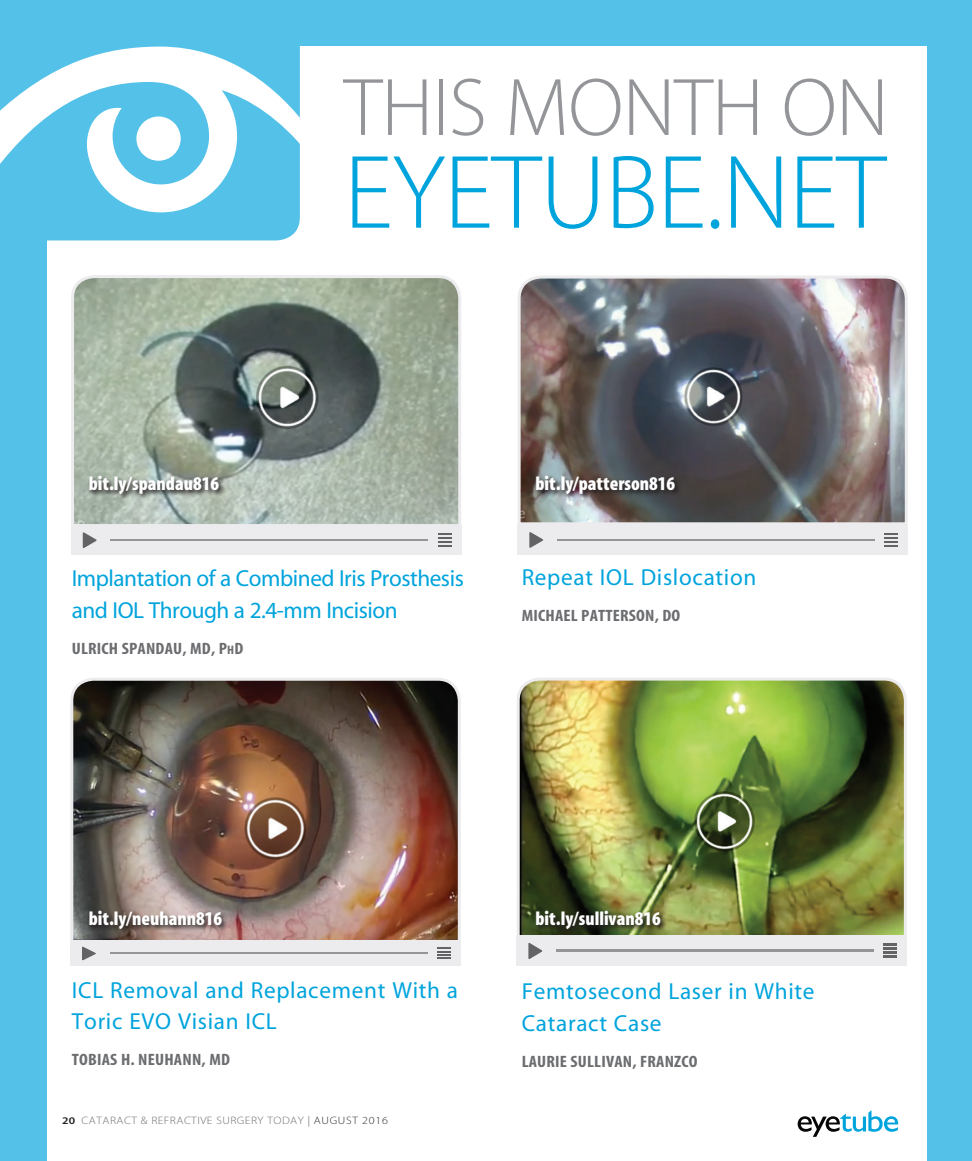
<style>
.page{position:relative;width:972px;height:1161px;background:#54c1e9}
.page>*{position:absolute;margin:0;border:0;box-sizing:border-box;transform-origin:0 0}
.headline{font:105.6px "Myriad MM 215 600";letter-spacing:-.01em;color:#00a4dc}
.headline-2{font:82.35px "Myriad MM 215 600";letter-spacing:-.01em;color:#939598}
.headline-3{font:23.25px/31.5px "Myriad MM 400 600";letter-spacing:.03em;color:#00a4dc}
.headline-4{font:23.25px/31.5px "Myriad MM 400 600";letter-spacing:-.02em;color:#00a4dc}
.subhead{font:19.5px "Myriad MM 830 300";color:#fff}
.author{font:16.5px "Myriad MM 700 300";letter-spacing:.01em;color:#6c6d70;scale:1.1 1}
.t1{font:10.8px "Myriad MM 215 600";letter-spacing:.04em;color:#6c6d70;scale:1.11 1}
.s1{font-family:"Myriad MM SC750 700 300";font-size:12.3px}
.s2{font-family:"Myriad MM 565 600";font-size:10.2px;color:#231f20}
.s3{font-family:"Myriad MM 400 600";color:#939598}
.s4{color:#312f30}
</style>
<div class="page">
<div style="left:48px;top:47px;width:879px;height:1114px;background:#fff"></div>
<div style="left:48px;top:46px;width:252px;height:194px;background:#54c1e9"></div>
<svg style="left:0;top:47px;width:300px;height:165px;fill:#54c1e9"></svg>
<div style="left:136px;top:116px;width:45px;height:45px;background:#fff;border-radius:50%"></div>
<svg style="left:798px;top:1110px;width:101px;height:27px"></svg>
<svg style="left:71px;top:275px;width:391px;height:254px;background:#95a195"></svg>
<div style="left:71px;top:526px;width:390px;height:29px;background:#ececee"></div>
<svg style="left:83px;top:532px;width:14px;height:16px"></svg>
<hr style="left:110px;top:539px;width:318px;height:2px;background:#939598">
<svg style="left:438px;top:533px;width:14px;height:14px"></svg>
<svg style="left:87px;top:474px;width:139px;height:28px;background:#8c958d"></svg>
<img style="left:517px;top:276px;width:391px;height:251px">
<div style="left:518px;top:525px;width:390px;height:30px;background:#ececee"></div>
<svg style="left:529px;top:532px;width:14px;height:16px"></svg>
<hr style="left:557px;top:539px;width:318px;height:2px;background:#939598">
<svg style="left:884px;top:533px;width:14px;height:14px"></svg>
<svg style="left:534px;top:474px;width:148px;height:28px;background:#565555"></svg>
<img style="left:516px;top:678px;width:391px;height:263px">
<div style="left:517px;top:936px;width:390px;height:30px;background:#ececee"></div>
<svg style="left:528px;top:943px;width:14px;height:16px"></svg>
<hr style="left:556px;top:950px;width:318px;height:2px;background:#939598">
<svg style="left:883px;top:944px;width:14px;height:14px"></svg>
<svg style="left:534px;top:909px;width:134px;height:27px;background:#454e2d"></svg>
<img style="left:70px;top:678px;width:391px;height:267px">
<div style="left:70px;top:941px;width:390px;height:25px;background:#ececee"></div>
<svg style="left:82px;top:947px;width:14px;height:13px"></svg>
<hr style="left:110px;top:953px;width:317px;height:1px;background:#939598">
<svg style="left:437px;top:948px;width:14px;height:11px"></svg>
<svg style="left:88px;top:909px;width:141px;height:27px;background:#7e6e6a"></svg>
<p class="subhead" style="left:89px;top:474px;width:132px">bit.ly/spandau816</p>
<p class="headline-2" style="left:344px;top:68px;width:546px">THIS MONTH ON</p>
<p class="headline" style="left:344px;top:141px;width:544px">EYETUBE.NET</p>
<p class="subhead" style="left:535px;top:474px;width:141px">bit.ly/patterson816</p>
<p class="headline-4" style="left:72px;top:564px;width:394px">Implantation of a Combined Iris Prosthesis and IOL Through a 2.4-mm Incision</p>
<p class="author" style="left:72px;top:640px;width:157px">ULRICH SPANDAU, MD, P<span class="s1">h</span>D</p>
<p class="headline-3" style="left:522px;top:563px;width:236px">Repeat IOL Dislocation</p>
<p class="author" style="left:522px;top:607px;width:146px">MICHAEL PATTERSON, DO</p>
<p class="subhead" style="left:89px;top:909px;width:135px">bit.ly/neuhann816</p>
<p class="subhead" style="left:535px;top:909px;width:127px">bit.ly/sullivan816</p>
<p class="headline-3" style="left:72px;top:975px;width:388px">ICL Removal and Replacement With a<br>Toric EVO Visian ICL</p>
<p class="author" style="left:72px;top:1052px;width:145px">TOBIAS H. NEUHANN, MD</p>
<p class="t1" style="left:62px;top:1115px;width:295px"><span class="s2">20</span> CATARACT &amp; REFRACTIVE SURGERY TODAY <span class="s3">|</span> <span class="s4">AUGUST 2016</span></p>
<p class="headline-3" style="left:522px;top:977px;width:294px">Femtosecond Laser in White<br>Cataract Case</p>
<p class="author" style="left:522px;top:1053px;width:161px">LAURIE SULLIVAN, FRANZCO</p>
</div>
